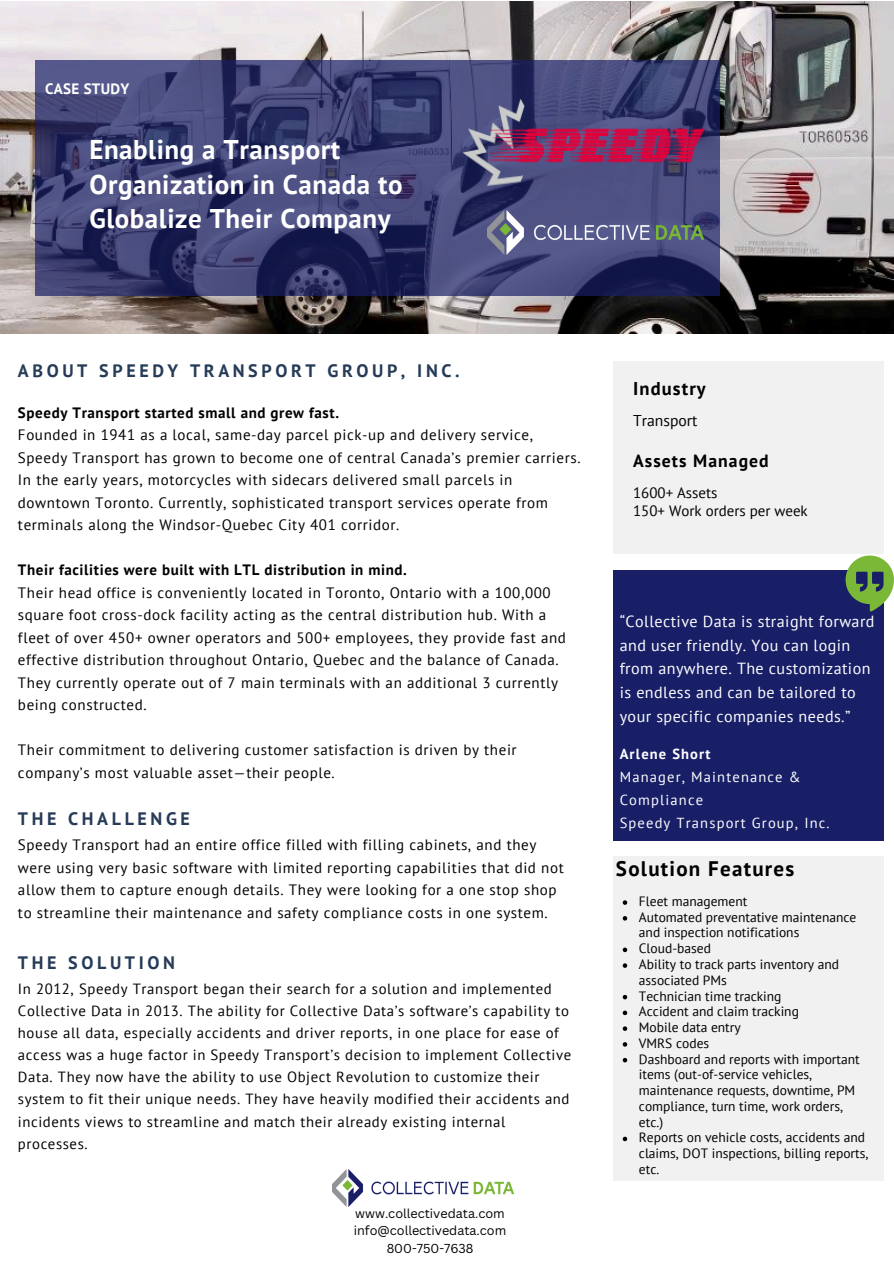
<style>
.page{position:relative;width:894px;height:1264px;background:#fff}
.page>*{position:absolute;margin:0;border:0;box-sizing:border-box;transform-origin:0 0}
.t1{font:700 27px/34.8px "PT Sans";letter-spacing:.02em;color:#fff}
.t2{font:700 21px "PT Sans";letter-spacing:.06em;color:#000}
.t3{font:700 18.45px "PT Sans";letter-spacing:.06em;color:#000}
.t4{font:700 18px "PT Sans";letter-spacing:.2em;color:#263b57}
.t5{font:700 17.7px "PT Sans";letter-spacing:.06em;color:#000}
.t6{font:16.05px/23.7px "PT Sans";letter-spacing:.025em;color:#fff}
.t7{font:15.6px "PT Sans";color:#000}
.t8{font:15px/22.5px "PT Sans";letter-spacing:.04em;color:#000}
.t9{font:700 15px "PT Sans";letter-spacing:.04em;color:#000}
.t10{font:15px "PT Sans";color:#000}
.t11{font:700 15px "PT Sans";letter-spacing:.02em;color:#fff}
.t12{font:14.7px/22.2px "PT Sans";letter-spacing:.04em;color:#000}
.t13{font:14.55px/22.8px "PT Sans";letter-spacing:.08em;color:#fff}
.t14{font:700 14.55px "PT Sans";letter-spacing:.08em;color:#fff}
.t15{font:13.5px/15.8px "PT Sans";color:#000}
.t16{font:12.6px "Canva Sans";color:#000}
</style>
<div class="page">
<div style="left:613px;top:361px;width:270px;height:192px;background:#f1f1f1"></div>
<div style="left:613px;top:569px;width:270px;height:271px;background:#181f67"></div>
<svg style="left:845px;top:555px;width:48px;height:56px"></svg>
<img style="left:0;top:1px;width:893px;height:332px">
<svg style="left:35px;top:60px;width:684px;height:236px;background:#3c4072"></svg>
<img style="left:487px;top:210px;width:216px;height:44px">
<div style="left:613px;top:856px;width:270px;height:324px;background:#f1f1f1"></div>
<img style="left:332px;top:1169px;width:181px;height:37px">
<img style="left:462px;top:99px;width:242px;height:90px">
<svg style="left:622px;top:900px;width:5px;height:4px"></svg>
<svg style="left:622px;top:916px;width:5px;height:4px"></svg>
<svg style="left:622px;top:947px;width:5px;height:5px"></svg>
<svg style="left:622px;top:963px;width:5px;height:4px"></svg>
<svg style="left:622px;top:994px;width:5px;height:5px"></svg>
<svg style="left:622px;top:1010px;width:5px;height:5px"></svg>
<svg style="left:622px;top:1026px;width:5px;height:4px"></svg>
<svg style="left:622px;top:1042px;width:5px;height:4px"></svg>
<svg style="left:622px;top:1058px;width:5px;height:4px"></svg>
<svg style="left:622px;top:1136px;width:5px;height:5px"></svg>
<h3 class="t11" style="left:45px;top:79px;width:86px">CASE STUDY</h3>
<p class="t1" style="left:89px;top:131px;width:314px">Enabling a Transport<br>Organization in Canada to<br>Globalize Their Company</p>
<p class="t4" style="left:18px;top:358px;width:443px">ABOUT SPEEDY TRANSPORT GROUP, INC.</p>
<p class="t9" style="left:18px;top:402px;width:322px">Speedy Transport started small and grew fast.</p>
<p class="t8" style="left:18px;top:423px;width:564px">Founded in 1941 as a local, same-day parcel pick-up and delivery service, Speedy Transport has grown to become one of central Canada’s premier carriers.<br>In the early years, motorcycles with sidecars delivered small parcels in downtown Toronto. Currently, sophisticated transport services operate from terminals along the Windsor-Quebec City 401 corridor.</p>
<h2 class="t9" style="left:18px;top:560px;width:390px">Their facilities were built with LTL distribution in mind.</h2>
<p class="t8" style="left:18px;top:581px;width:549px">Their head office is conveniently located in Toronto, Ontario with a 100,000 square foot cross-dock facility acting as the central distribution hub. With a fleet of over 450+ owner operators and 500+ employees, they provide fast and effective distribution throughout Ontario, Quebec and the balance of Canada.<br>They currently operate out of 7 main terminals with an additional 3 currently being constructed.</p>
<h2 class="t8" style="left:18px;top:738px;width:500px">Their commitment to delivering customer satisfaction is driven by their company’s most valuable asset—their people.</h2>
<p class="t4" style="left:18px;top:806px;width:173px">THE CHALLENGE</p>
<p class="t8" style="left:18px;top:833px;width:547px">Speedy Transport had an entire office filled with filling cabinets, and they were using very basic software with limited reporting capabilities that did not allow them to capture enough details. They were looking for a one stop shop to streamline their maintenance and safety compliance costs in one system.</p>
<p class="t4" style="left:18px;top:951px;width:158px">THE SOLUTION</p>
<p class="t12" style="left:18px;top:977px;width:554px">In 2012, Speedy Transport began their search for a solution and implemented Collective Data in 2013. The ability for Collective Data’s software’s capability to house all data, especially accidents and driver reports, in one place for ease of access was a huge factor in Speedy Transport’s decision to implement Collective Data. They now have the ability to use Object Revolution to customize their system to fit their unique needs. They have heavily modified their accidents and incidents views to streamline and match their already existing internal processes.</p>
<p class="t16" style="left:355px;top:1204px;width:151px">www.collectivedata.com</p>
<p class="t16" style="left:353px;top:1221px;width:154px">info@collectivedata.com</p>
<p class="t16" style="left:386px;top:1239px;width:88px">800-750-7638</p>
<p class="t3" style="left:633px;top:376px;width:74px">Industry</p>
<h3 class="t7" style="left:633px;top:410px;width:66px">Transport</h3>
<p class="t5" style="left:633px;top:449px;width:137px">Assets Managed</p>
<p class="t10" style="left:633px;top:482px;width:86px">1600+ Assets</p>
<p class="t10" style="left:633px;top:500px;width:176px">150+ Work orders per week</p>
<h1 class="t6" style="left:619px;top:609px;width:256px">“Collective Data is straight forward and user friendly. You can login from anywhere. The customization is endless and can be tailored to your specific companies needs.”</h1>
<h3 class="t14" style="left:619px;top:743px;width:92px">Arlene Short</h3>
<p class="t13" style="left:619px;top:765px;width:182px">Manager, Maintenance &amp;<br>Compliance</p>
<p class="t13" style="left:619px;top:810px;width:211px">Speedy Transport Group, Inc.</p>
<p class="t2" style="left:615px;top:854px;width:180px">Solution Features</p>
<p class="t15" style="left:638px;top:893px;width:110px">Fleet management</p>
<h6 class="t15" style="left:638px;top:908px;width:219px">Automated preventative maintenance and inspection notifications</h6>
<p class="t15" style="left:638px;top:940px;width:74px">Cloud-based</p>
<p class="t15" style="left:638px;top:956px;width:202px">Ability to track parts inventory and associated PMs</p>
<h2 class="t15" style="left:638px;top:987px;width:144px">Technician time tracking</h2>
<p class="t15" style="left:638px;top:1003px;width:161px">Accident and claim tracking</p>
<p class="t15" style="left:638px;top:1019px;width:103px">Mobile data entry</p>
<p class="t15" style="left:638px;top:1034px;width:72px">VMRS codes</p>
<p class="t15" style="left:638px;top:1050px;width:222px">Dashboard and reports with important items (out-of-service vehicles, maintenance requests, downtime, PM compliance, turn time, work orders, etc.)</p>
<p class="t15" style="left:638px;top:1129px;width:231px">Reports on vehicle costs, accidents and claims, DOT inspections, billing reports, etc.</p>
</div>
